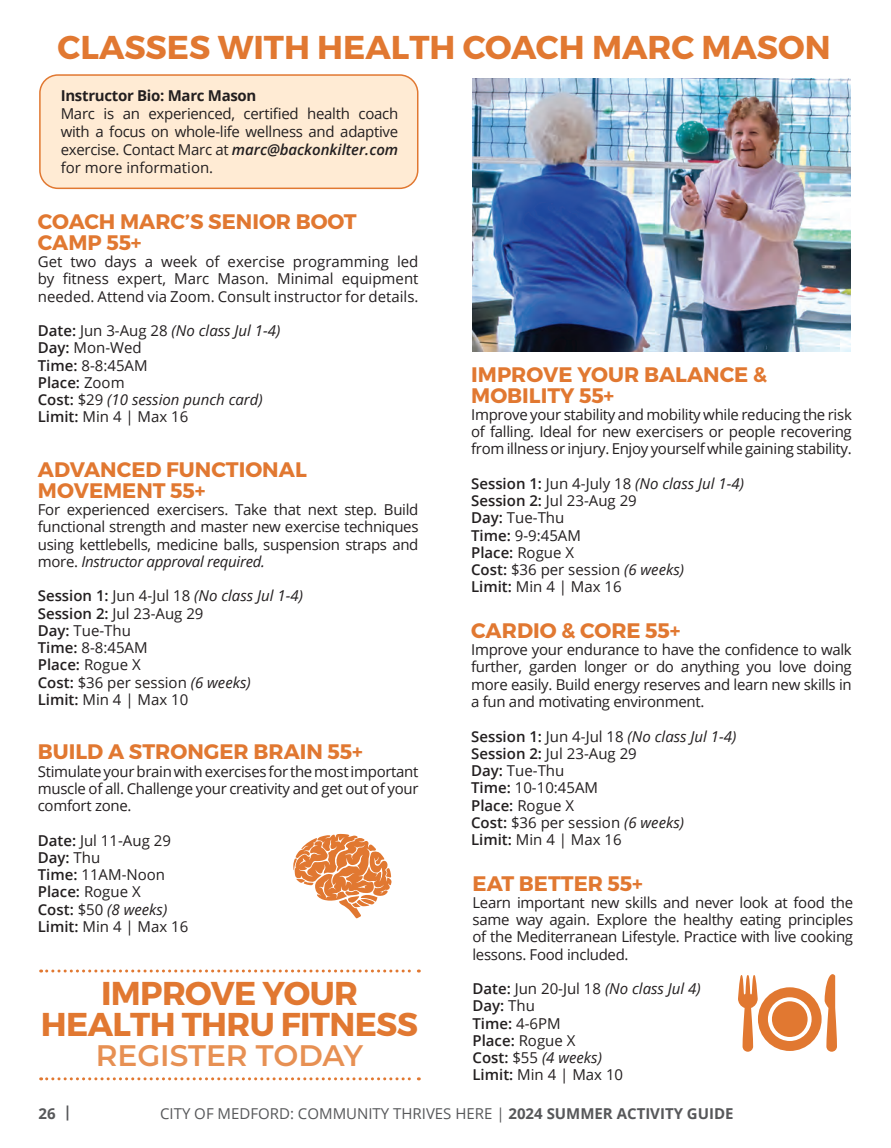
<style>
.page{position:relative;width:891px;height:1148px;background:#fff}
.page>*{position:absolute;margin:0;border:0;box-sizing:border-box;transform-origin:0 0}
.t1{font:700 33px "Montserrat";color:#e17831}
.t2{font:700 33px/30px "Montserrat";letter-spacing:-.02em;color:#e17831;text-align:center}
.t3{font:600 29.7px "Montserrat";color:#e79053}
.t4{font:700 21px/21px "Montserrat";color:#e17831}
.t5{font:15px/17.2px "Open Sans";letter-spacing:-.02em;color:#231f20;text-align:justify}
.t6{font:italic 15px "Open Sans";color:#231f20}
.t7{font:15px "Open Sans";color:#231f20}
.t8{font:600 15px "Open Sans";color:#231f20}
.t9{font:15px "Open Sans";color:#57585a}
.t10{font:700 15px "Open Sans";letter-spacing:-.02em;color:#231f20}
.t11{font:700 15px "Open Sans";color:#57585a}
.s1{font-weight:600;font-style:italic}
.s2{font-weight:600;font-style:normal}
.s3{font-style:normal}
.s4{font-weight:600}
.s5{font-weight:400}
.s6{font-style:italic}
.s7{font-weight:700}
</style>
<div class="page">
<div style="left:40px;top:75px;width:378px;height:113px;background:#ffebd4;border-radius:18px"></div>
<div style="left:39px;top:74px;width:379px;height:115px;border:2px solid #e17831;border-radius:18px"></div>
<svg style="left:41px;top:969px;width:378px;height:3px"></svg>
<svg style="left:41px;top:1077px;width:378px;height:3px"></svg>
<svg style="left:738px;top:974px;width:99px;height:77px"></svg>
<div style="left:772px;top:1001px;width:36px;height:36px;background:#e17831;border-radius:50%"></div>
<img style="left:472px;top:78px;width:378px;height:273px">
<svg style="left:293px;top:833px;width:99px;height:85px"></svg>
<p class="t1" style="left:58px;top:27px;width:774px">CLASSES WITH HEALTH COACH MARC MASON</p>
<p class="t10" style="left:61px;top:85px;width:197px">Instructor Bio: Marc Mason</p>
<p class="t5" style="left:61px;top:104px;width:339px;line-height:18px">Marc is an experienced, certified health coach with a focus on whole-life wellness and adaptive exercise. Contact Marc at <span class="s1">marc@backonkilter.com </span>for more information.</p>
<p class="t4" style="left:38px;top:211px;width:320px">COACH MARC’S SENIOR BOOT<br>CAMP 55+</p>
<p class="t5" style="left:38px;top:253px;width:382px">Get two days a week of exercise programming led by fitness expert, Marc Mason. Minimal equipment needed. Attend via Zoom. Consult instructor for details.</p>
<p class="t6" style="left:38px;top:320px;width:244px"><span class="s2">Date:</span> <span class="s3">Jun 3-Aug 28</span> (No class Jul 1-4)</p>
<p class="t5" style="left:38px;top:339px;width:105px"><span class="s4">Day:</span> Mon-Wed</p>
<p class="t5" style="left:38px;top:356px;width:111px"><span class="s4">Time:</span> 8-8:45AM</p>
<p class="t8" style="left:38px;top:372px;width:88px">Place: <span class="s5">Zoom</span></p>
<p class="t6" style="left:38px;top:389px;width:227px"><span class="s2">Cost:</span> <span class="s3">$29</span> (10 session punch card)</p>
<p class="t5" style="left:38px;top:408px;width:152px"><span class="s4">Limit:</span> Min 4 | Max 16</p>
<p class="t4" style="left:38px;top:459px;width:270px">ADVANCED FUNCTIONAL<br>MOVEMENT 55+</p>
<p class="t5" style="left:38px;top:500px;width:382px">For experienced exercisers. Take that next step. Build functional strength and master new exercise techniques using kettlebells, medicine balls, suspension straps and more. <span class="s6">Instructor approval required.</span></p>
<p class="t6" style="left:38px;top:585px;width:267px"><span class="s2">Session 1:</span> <span class="s3">Jun 4-Jul 18</span> (No class Jul 1-4)</p>
<p class="t7" style="left:38px;top:603px;width:167px"><span class="s4">Session 2:</span> Jul 23-Aug 29</p>
<p class="t5" style="left:38px;top:621px;width:95px"><span class="s4">Day:</span> Tue-Thu</p>
<p class="t5" style="left:38px;top:638px;width:111px"><span class="s4">Time:</span> 8-8:45AM</p>
<p class="t8" style="left:38px;top:654px;width:104px">Place: <span class="s5">Rogue X</span></p>
<p class="t7" style="left:38px;top:672px;width:214px"><span class="s4">Cost:</span> $36 per session <span class="s6">(6 weeks)</span></p>
<p class="t5" style="left:38px;top:690px;width:152px"><span class="s4">Limit:</span> Min 4 | Max 10</p>
<p class="t4" style="left:38px;top:741px;width:326px">BUILD A STRONGER BRAIN 55+</p>
<p class="t5" style="left:38px;top:762px;width:382px">Stimulate your brain with exercises for the most important muscle of all. Challenge your creativity and get out of your comfort zone.</p>
<p class="t7" style="left:38px;top:830px;width:135px"><span class="s4">Date:</span> Jul 11-Aug 29</p>
<p class="t8" style="left:38px;top:847px;width:64px">Day: <span class="s5">Thu</span></p>
<p class="t7" style="left:38px;top:864px;width:129px"><span class="s4">Time:</span> 11AM-Noon</p>
<p class="t8" style="left:38px;top:881px;width:104px">Place: <span class="s5">Rogue X</span></p>
<p class="t6" style="left:38px;top:899px;width:131px"><span class="s2">Cost:</span> <span class="s3">$50</span> (8 weeks)</p>
<p class="t5" style="left:38px;top:917px;width:152px"><span class="s4">Limit:</span> Min 4 | Max 16</p>
<p class="t2" style="left:41px;top:979px;width:379px">IMPROVE YOUR<br>HEALTH THRU FITNESS</p>
<p class="t3" style="left:96px;top:1033px;width:269px">REGISTER TODAY</p>
<p class="t4" style="left:471px;top:364px;width:298px">IMPROVE YOUR BALANCE &amp;<br>MOBILITY 55+</p>
<p class="t5" style="left:471px;top:405px;width:382px">Improve your stability and mobility while reducing the risk of falling. Ideal for new exercisers or people recovering from illness or injury. Enjoy yourself while gaining stability.</p>
<p class="t6" style="left:471px;top:473px;width:274px"><span class="s2">Session 1:</span> <span class="s3">Jun 4-July 18</span> (No class Jul 1-4)</p>
<p class="t7" style="left:471px;top:490px;width:167px"><span class="s4">Session 2:</span> Jul 23-Aug 29</p>
<p class="t5" style="left:471px;top:509px;width:95px"><span class="s4">Day:</span> Tue-Thu</p>
<p class="t5" style="left:471px;top:526px;width:111px"><span class="s4">Time:</span> 9-9:45AM</p>
<p class="t8" style="left:471px;top:542px;width:104px">Place: <span class="s5">Rogue X</span></p>
<p class="t7" style="left:471px;top:559px;width:214px"><span class="s4">Cost:</span> $36 per session <span class="s6">(6 weeks)</span></p>
<p class="t5" style="left:471px;top:578px;width:152px"><span class="s4">Limit:</span> Min 4 | Max 16</p>
<p class="t4" style="left:471px;top:620px;width:211px">CARDIO &amp; CORE 55+</p>
<p class="t5" style="left:471px;top:641px;width:382px">Improve your endurance to have the confidence to walk further, garden longer or do anything you love doing more easily. Build energy reserves and learn new skills in a fun and motivating environment.</p>
<p class="t6" style="left:471px;top:725px;width:267px"><span class="s2">Session 1:</span> <span class="s3">Jun 4-Jul 18</span> (No class Jul 1-4)</p>
<p class="t7" style="left:471px;top:743px;width:167px"><span class="s4">Session 2:</span> Jul 23-Aug 29</p>
<p class="t5" style="left:471px;top:761px;width:95px"><span class="s4">Day:</span> Tue-Thu</p>
<p class="t5" style="left:471px;top:779px;width:129px"><span class="s4">Time:</span> 10-10:45AM</p>
<p class="t8" style="left:471px;top:794px;width:104px">Place: <span class="s5">Rogue X</span></p>
<p class="t7" style="left:471px;top:812px;width:214px"><span class="s4">Cost:</span> $36 per session <span class="s6">(6 weeks)</span></p>
<p class="t5" style="left:471px;top:830px;width:152px"><span class="s4">Limit:</span> Min 4 | Max 16</p>
<p class="t4" style="left:473px;top:873px;width:172px">EAT BETTER 55+</p>
<p class="t5" style="left:472px;top:893px;width:382px">Learn important new skills and never look at food the same way again. Explore the healthy eating principles of the Mediterranean Lifestyle. Practice with live cooking lessons. Food included.</p>
<p class="t6" style="left:472px;top:978px;width:230px"><span class="s2">Date:</span> <span class="s3">Jun 20-Jul 18</span> (No class Jul 4)</p>
<p class="t8" style="left:472px;top:995px;width:64px">Day: <span class="s5">Thu</span></p>
<p class="t8" style="left:472px;top:1013px;width:90px">Time: <span class="s5">4-6PM</span></p>
<p class="t8" style="left:472px;top:1030px;width:104px">Place: <span class="s5">Rogue X</span></p>
<p class="t6" style="left:472px;top:1047px;width:131px"><span class="s2">Cost:</span> <span class="s3">$55</span> (4 weeks)</p>
<p class="t5" style="left:472px;top:1066px;width:152px"><span class="s4">Limit:</span> Min 4 | Max 10</p>
<p class="t11" style="left:39px;top:1102px;width:35px">26 |</p>
<p class="t9" style="left:160px;top:1103px;width:575px">CITY OF MEDFORD: COMMUNITY THRIVES HERE | <span class="s7">2024 SUMMER ACTIVITY GUIDE</span></p>
</div>
